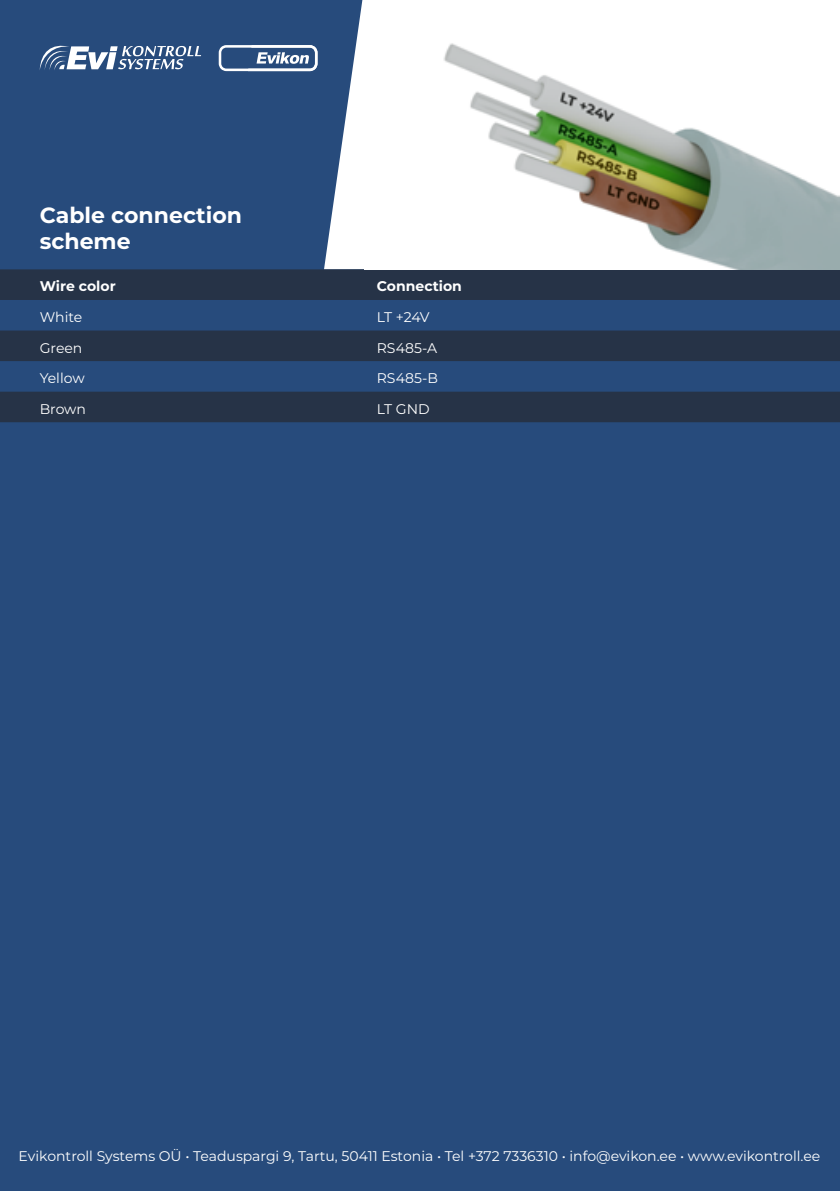
<style>
.page{position:relative;width:840px;height:1191px;background:#fff}
.page>*{position:absolute;margin:0;border:0;box-sizing:border-box;transform-origin:0 0}
.t1{font:700 22px/26.4px "Montserrat";color:#fff}
.t2{font:14px "Montserrat";color:#fff}
.t3{font:700 14px "Montserrat";color:#fff}
</style>
<div class="page">
<div style="left:0;top:0;width:839px;height:1191px;background:#274b7c"></div>
<svg style="left:324px;top:0;width:40px;height:269px"></svg>
<svg style="left:40px;top:45px;width:161px;height:25px"></svg>
<svg style="left:218px;top:45px;width:99px;height:26px"></svg>
<svg style="left:0;top:269px;width:839px;height:153px;fill:#263347"></svg>
<img style="left:364px;top:0;width:475px;height:269px">
<h1 class="t1" style="left:40px;top:200px;width:204px">Cable connection scheme</h1>
<p class="t3" style="left:40px;top:276px;width:77px">Wire color</p>
<p class="t3" style="left:376px;top:276px;width:86px">Connection</p>
<p class="t2" style="left:40px;top:307px;width:44px">White</p>
<p class="t2" style="left:376px;top:307px;width:54px">LT +24V</p>
<p class="t2" style="left:40px;top:338px;width:44px">Green</p>
<p class="t2" style="left:376px;top:338px;width:62px">RS485-A</p>
<p class="t2" style="left:40px;top:368px;width:46px">Yellow</p>
<p class="t2" style="left:376px;top:368px;width:63px">RS485-B</p>
<p class="t2" style="left:40px;top:399px;width:48px">Brown</p>
<p class="t2" style="left:376px;top:399px;width:54px">LT GND</p>
<p class="t2" style="left:19px;top:1146px;width:802px">Evikontroll Systems OÜ • Teaduspargi 9, Tartu, 50411 Estonia • Tel +372 7336310 • info@evikon.ee • www.evikontroll.ee</p>
</div>
